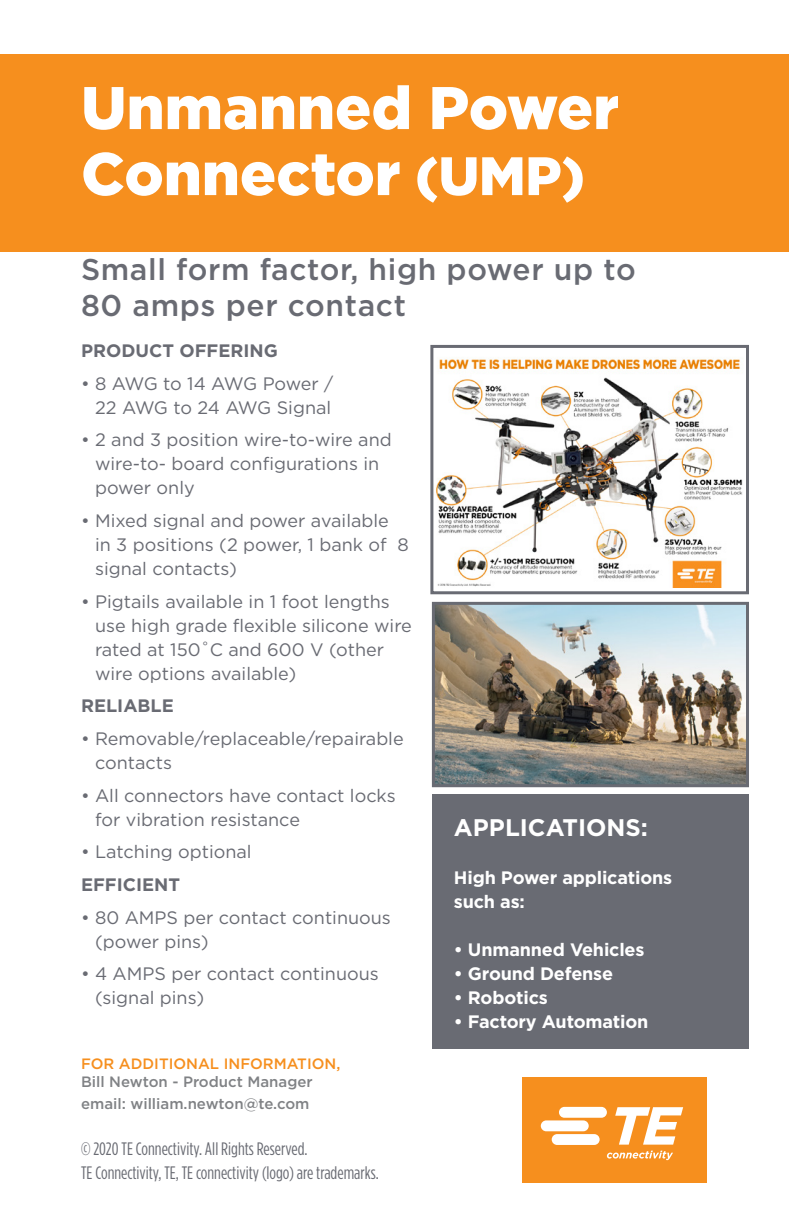
<style>
.page{position:relative;width:789px;height:1221px;background:#fff}
.page>*{position:absolute;margin:0;border:0;box-sizing:border-box;transform-origin:0 0}
.t1{font:900 60px/66px "Gotham";color:#fff}
.t2{font:500 30px/36px "Gotham";letter-spacing:.02em;color:#696b73}
.blue_cross{font:700 24px "Gotham";color:#fff}
.t3{font:18px/24px "Gotham";color:#696b73}
.t4{font:18px "Gotham Condensed";color:#696b73}
.blue_cross-2{font:700 18px/24px "Gotham";letter-spacing:-.01em;color:#fff}
.t5{font:18px/24px "Gotham";letter-spacing:-.02em;color:#696b73;text-align:right}
.t6{font:700 18px "Gotham";color:#696b73}
.t7{font:500 15px/21.6px "Gotham";color:#808285}
.t8{font:500 15px "Gotham";color:#f68f1e}
.s1{font-size:54px}
</style>
<div class="page">
<div style="left:432px;top:794px;width:316px;height:255px;background:#696b73"></div>
<div style="left:0;top:54px;width:788px;height:197px;background:#f68f1e"></div>
<div style="left:522px;top:1077px;width:185px;height:105px;background:#f68f1e"></div>
<svg style="left:540px;top:1106px;width:143px;height:54px"></svg>
<img style="left:436px;top:357px;width:307px;height:231px">
<div style="left:430px;top:345px;width:318px;height:249px;border:3px solid #696b73"></div>
<img style="left:436px;top:606px;width:308px;height:177px">
<div style="left:432px;top:602px;width:316px;height:185px;border:3px solid #696b73"></div>
<p class="t1" style="left:81px;top:74px;width:539px">Unmanned Power<br>Connector <span class="s1">(UMP)</span></p>
<p class="t2" style="left:81px;top:251px;width:556px">Small form factor, high power up to<br>80 amps per contact</p>
<p class="t6" style="left:81px;top:338px;width:198px">PRODUCT OFFERING</p>
<p class="t5" style="left:81px;top:371px;width:254px">• 8 AWG to 14 AWG Power /<br>22 AWG to 24 AWG Signal</p>
<p class="t3" style="left:95px;top:427px;width:298px;text-indent:-14px">• 2 and 3 position wire-to-wire and wire-to- board configurations in power only</p>
<p class="t3" style="left:95px;top:508px;width:315px;text-indent:-14px">• Mixed signal and power available in 3 positions (2 power, 1 bank of 8 signal contacts)</p>
<p class="t3" style="left:95px;top:589px;width:318px;text-indent:-14px">• Pigtails available in 1 foot lengths use high grade flexible silicone wire rated at 150˚C and 600 V (other wire options available)</p>
<p class="t6" style="left:81px;top:694px;width:94px">RELIABLE</p>
<p class="t3" style="left:95px;top:726px;width:310px;text-indent:-14px">• Removable/replaceable/repairable contacts</p>
<p class="t3" style="left:95px;top:782px;width:302px;text-indent:-14px">• All connectors have contact locks for vibration resistance</p>
<p class="t3" style="left:81px;top:839px;width:172px">• Latching optional</p>
<p class="t6" style="left:81px;top:872px;width:100px">EFFICIENT</p>
<p class="t3" style="left:95px;top:904px;width:297px;text-indent:-14px">• 80 AMPS per contact continuous (power pins)</p>
<p class="t3" style="left:95px;top:961px;width:285px;text-indent:-14px">• 4 AMPS per contact continuous (signal pins)</p>
<p class="blue_cross" style="left:454px;top:811px;width:195px">APPLICATIONS:</p>
<p class="blue_cross-2" style="left:454px;top:865px;width:220px">High Power applications such as:</p>
<p class="blue_cross-2" style="left:454px;top:937px;width:192px">• Unmanned Vehicles</p>
<p class="blue_cross-2" style="left:454px;top:961px;width:161px">• Ground Defense</p>
<p class="blue_cross-2" style="left:454px;top:985px;width:95px">• Robotics</p>
<p class="blue_cross-2" style="left:454px;top:1009px;width:196px">• Factory Automation</p>
<p class="t8" style="left:81px;top:1054px;width:261px">FOR ADDITIONAL INFORMATION,</p>
<p class="t7" style="left:81px;top:1070px;width:233px">Bill Newton - Product Manager email: william.newton@te.com</p>
<p class="t4" style="left:81px;top:1138px;width:228px">© 2020 TE Connectivity. All Rights Reserved.</p>
<p class="t4" style="left:81px;top:1162px;width:299px">TE Connectivity, TE, TE connectivity (logo) are trademarks.</p>
</div>
